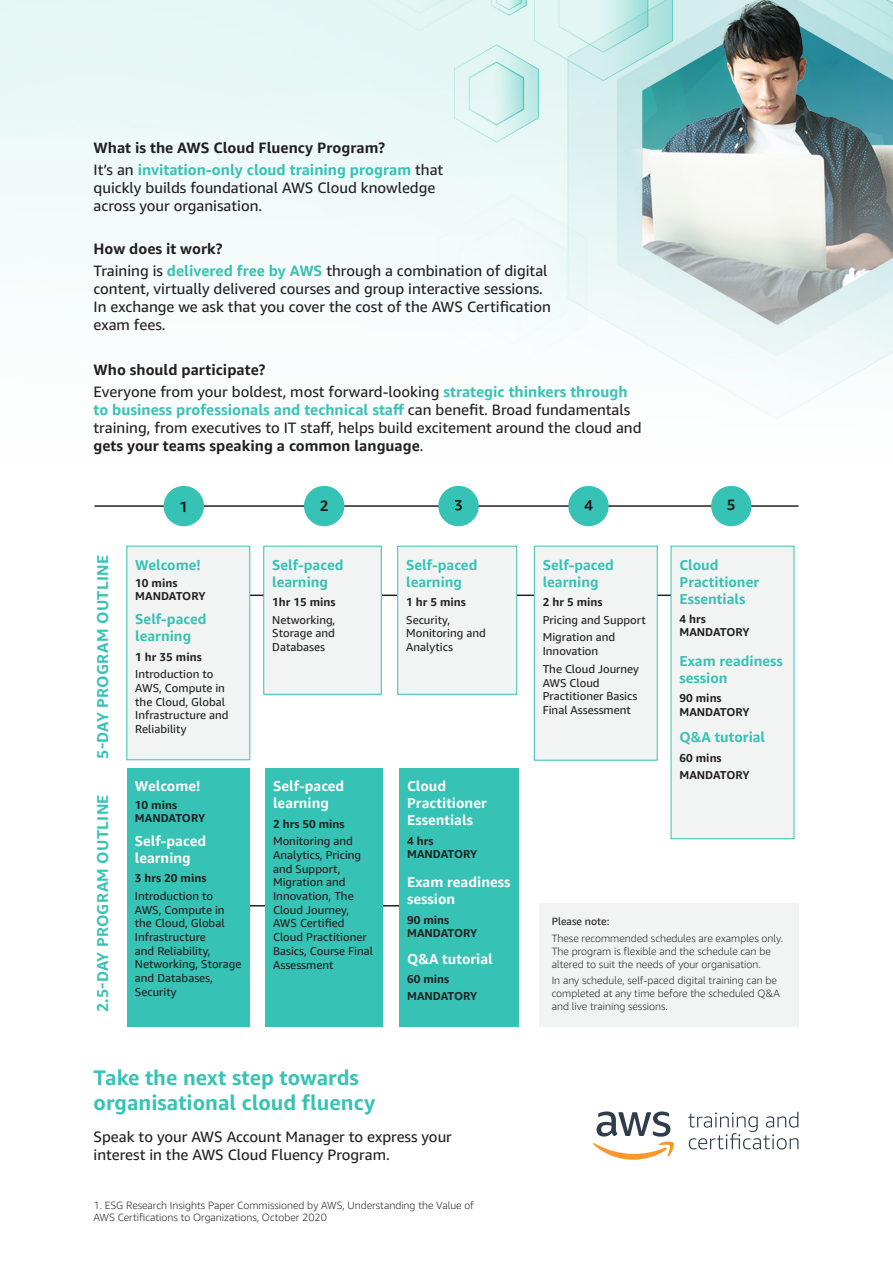
<style>
.page{position:relative;width:893px;height:1263px;background:#fff}
.page>*{position:absolute;margin:0;border:0;box-sizing:border-box;transform-origin:0 0}
.Subhead{font:700 21px/25.2px "Amazon Ember";color:#36c2b4}
.t1{font:700 15.6px "Amazon Ember";letter-spacing:.02em;color:#36c2b4}
.Body_Copy{font:15px/18px "Amazon Ember";color:#231f20}
.t2{font:700 15px "Amazon Ember";color:#231f20}
.t3{font:700 14.25px/17.1px "Amazon Ember";color:#36c2b4}
.t4{font:700 14.25px/17.1px "Amazon Ember";color:#fff}
.t5{font:11.4px/13.6px "Amazon Ember";color:#231f20}
.t6{font:700 11.4px/12.9px "Amazon Ember";color:#231f20}
.Body_Copy-2{font:300 10.5px/12.6px "Amazon Ember";color:#231f20}
.Body_Copy-3{font:10.5px "Amazon Ember";color:#231f20}
.s1{font-weight:700;color:#36c2b4}
.s2{font-weight:700}
</style>
<div class="page">
<div style="left:184px;top:594px;width:552px;height:13px;border:2px solid #231f20"></div>
<div style="left:184px;top:905px;width:324px;height:13px;border:2px solid #231f20"></div>
<hr style="left:94px;top:505px;width:704px;height:2px;background:#231f20">
<img style="left:0;top:0;width:893px;height:419px">
<svg style="left:593px;top:1111px;width:81px;height:49px"></svg>
<svg style="left:688px;top:1112px;width:110px;height:37px"></svg>
<div style="left:127px;top:546px;width:123px;height:214px;background:#f2f4f4"></div>
<div style="left:126px;top:546px;width:124px;height:214px;border:1px solid #36c2b4"></div>
<div style="left:127px;top:768px;width:123px;height:259px;background:#36c2b4"></div>
<div style="left:534px;top:546px;width:123px;height:214px;background:#f2f4f4"></div>
<div style="left:534px;top:546px;width:124px;height:214px;border:1px solid #36c2b4"></div>
<div style="left:671px;top:546px;width:123px;height:293px;background:#f2f4f4"></div>
<div style="left:264px;top:546px;width:117px;height:148px;background:#f2f4f4"></div>
<div style="left:263px;top:546px;width:119px;height:149px;border:1px solid #36c2b4"></div>
<div style="left:265px;top:768px;width:118px;height:259px;background:#36c2b4"></div>
<div style="left:398px;top:546px;width:119px;height:148px;background:#f2f4f4"></div>
<div style="left:397px;top:546px;width:120px;height:149px;border:1px solid #36c2b4"></div>
<div style="left:399px;top:768px;width:120px;height:259px;background:#36c2b4"></div>
<div style="left:539px;top:903px;width:259px;height:124px;background:#f2f4f4"></div>
<div style="left:711px;top:486px;width:40px;height:40px;background:#36c2b4;border-radius:50%"></div>
<div style="left:568px;top:486px;width:41px;height:40px;background:#36c2b4;border-radius:50%"></div>
<svg style="left:584px;top:500px;width:9px;height:10px"></svg>
<div style="left:438px;top:486px;width:41px;height:40px;background:#36c2b4;border-radius:50%"></div>
<svg style="left:455px;top:500px;width:7px;height:11px"></svg>
<div style="left:304px;top:486px;width:40px;height:40px;background:#36c2b4;border-radius:50%"></div>
<div style="left:164px;top:486px;width:40px;height:40px;background:#36c2b4;border-radius:50%"></div>
<svg style="left:180px;top:502px;width:5px;height:10px"></svg>
<h3 class="t2" style="left:94px;top:138px;width:293px">What is the AWS Cloud Fluency Program?</h3>
<p class="Body_Copy" style="left:94px;top:161px;width:351px">It’s an <span class="s1">invitation-only cloud training program</span> that quickly builds foundational AWS Cloud knowledge across your organisation.</p>
<h3 class="t2" style="left:94px;top:239px;width:130px">How does it work?</h3>
<p class="Body_Copy" style="left:94px;top:262px;width:459px">Training is <span class="s1">delivered free by AWS</span> through a combination of digital content, virtually delivered courses and group interactive sessions.<br>In exchange we ask that you cover the cost of the AWS Certification exam fees.</p>
<h3 class="t2" style="left:94px;top:360px;width:173px">Who should participate?</h3>
<p class="Body_Copy" style="left:94px;top:383px;width:549px">Everyone from your boldest, most forward-looking <span class="s1">strategic thinkers through to business professionals and technical staff</span> can benefit. Broad fundamentals training, from executives to IT staff, helps build excitement around the cloud and <span class="s2">gets your teams speaking a common language</span>.</p>
<h3 class="t1" style="left:93px;top:759px;width:205px;rotate:-90deg">5-DAY PROGRAM OUTLINE</h3>
<h3 class="t1" style="left:93px;top:1012px;width:219px;rotate:-90deg">2.5-DAY PROGRAM OUTLINE</h3>
<h3 class="t3" style="left:135px;top:556px;width:67px">Welcome!</h3>
<h3 class="t6" style="left:135px;top:577px;width:72px">10 mins<br>MANDATORY</h3>
<h3 class="t3" style="left:135px;top:610px;width:73px">Self-paced learning</h3>
<h3 class="t6" style="left:135px;top:650px;width:68px">1 hr 35 mins</h3>
<h3 class="t5" style="left:135px;top:667px;width:95px">Introduction to<br>AWS, Compute in the Cloud, Global<br>Infrastructure and<br>Reliability</h3>
<h3 class="t4" style="left:135px;top:778px;width:67px">Welcome!</h3>
<h3 class="t6" style="left:135px;top:798px;width:72px">10 mins<br>MANDATORY</h3>
<h3 class="t4" style="left:135px;top:832px;width:73px">Self-paced learning</h3>
<h3 class="t6" style="left:135px;top:872px;width:73px">3 hrs 20 mins</h3>
<h3 class="t5" style="left:135px;top:889px;width:108px">Introduction to<br>AWS, Compute in the Cloud, Global<br>Infrastructure<br>and Reliability,<br>Networking, Storage and Databases,<br>Security</h3>
<h3 class="t2" style="left:320px;top:496px;width:10px">2</h3>
<h3 class="t2" style="left:727px;top:495px;width:10px">5</h3>
<h3 class="t3" style="left:272px;top:556px;width:73px">Self-paced learning</h3>
<h3 class="t6" style="left:272px;top:596px;width:65px">1hr 15 mins</h3>
<h3 class="t5" style="left:272px;top:613px;width:65px;text-align:justify">Networking, Storage and Databases</h3>
<h3 class="t4" style="left:273px;top:778px;width:73px">Self-paced learning</h3>
<h3 class="t6" style="left:273px;top:817px;width:73px">2 hrs 50 mins</h3>
<h3 class="t5" style="left:273px;top:835px;width:101px">Monitoring and<br>Analytics, Pricing and Support,<br>Migration and<br>Innovation, The<br>Cloud Journey,<br>AWS Certified<br>Cloud Practitioner<br>Basics, Course Final<br>Assessment</h3>
<h3 class="t3" style="left:406px;top:556px;width:73px">Self-paced learning</h3>
<h3 class="t6" style="left:406px;top:596px;width:61px">1 hr 5 mins</h3>
<h3 class="t5" style="left:406px;top:613px;width:81px">Security,<br>Monitoring and<br>Analytics</h3>
<h3 class="t4" style="left:407px;top:778px;width:81px">Cloud<br>Practitioner<br>Essentials</h3>
<h3 class="t6" style="left:407px;top:834px;width:72px">4 hrs<br>MANDATORY</h3>
<h3 class="t4" style="left:407px;top:874px;width:105px">Exam readiness session</h3>
<h3 class="t6" style="left:407px;top:913px;width:72px;line-height:13.6px">90 mins<br>MANDATORY</h3>
<h3 class="t4" style="left:407px;top:950px;width:87px">Q&amp;A tutorial</h3>
<h3 class="t6" style="left:407px;top:971px;width:72px;line-height:17.1px">60 mins<br>MANDATORY</h3>
<h3 class="t3" style="left:543px;top:556px;width:73px">Self-paced learning</h3>
<h3 class="t6" style="left:543px;top:596px;width:61px">2 hr 5 mins</h3>
<h3 class="t5" style="left:543px;top:613px;width:105px">Pricing and Support</h3>
<h3 class="t5" style="left:543px;top:631px;width:74px">Migration and<br>Innovation</h3>
<h3 class="t5" style="left:543px;top:662px;width:98px">The Cloud Journey<br>AWS Cloud<br>Practitioner Basics<br>Final Assessment</h3>
<h3 class="t3" style="left:679px;top:556px;width:81px">Cloud<br>Practitioner<br>Essentials</h3>
<h3 class="t6" style="left:679px;top:613px;width:72px">4 hrs<br>MANDATORY</h3>
<h3 class="t3" style="left:679px;top:652px;width:105px">Exam readiness session</h3>
<h3 class="t6" style="left:679px;top:691px;width:72px;line-height:13.6px">90 mins<br>MANDATORY</h3>
<h3 class="t3" style="left:679px;top:728px;width:87px">Q&amp;A tutorial</h3>
<h3 class="t6" style="left:679px;top:749px;width:72px;line-height:17.1px">60 mins<br>MANDATORY</h3>
<p class="Body_Copy-3" style="left:552px;top:915px;width:59px">Please note:</p>
<p class="Body_Copy-2" style="left:552px;top:932px;width:233px">These recommended schedules are examples only.<br>The program is flexible and the schedule can be altered to suit the needs of your organisation.</p>
<p class="Body_Copy-2" style="left:552px;top:974px;width:230px">In any schedule, self-paced digital training can be completed at any time before the scheduled Q&amp;A and live training sessions.</p>
<p class="Subhead" style="left:94px;top:1065px;width:283px">Take the next step towards organisational cloud fluency</p>
<p class="Body_Copy" style="left:94px;top:1128px;width:360px">Speak to your AWS Account Manager to express your interest in the AWS Cloud Fluency Program.</p>
<p class="Body_Copy-2" style="left:94px;top:1199px;width:382px;line-height:12px">1. ESG Research Insights Paper Commissioned by AWS, Understanding the Value of<br>AWS Certifications to Organizations, October 2020</p>
</div>
